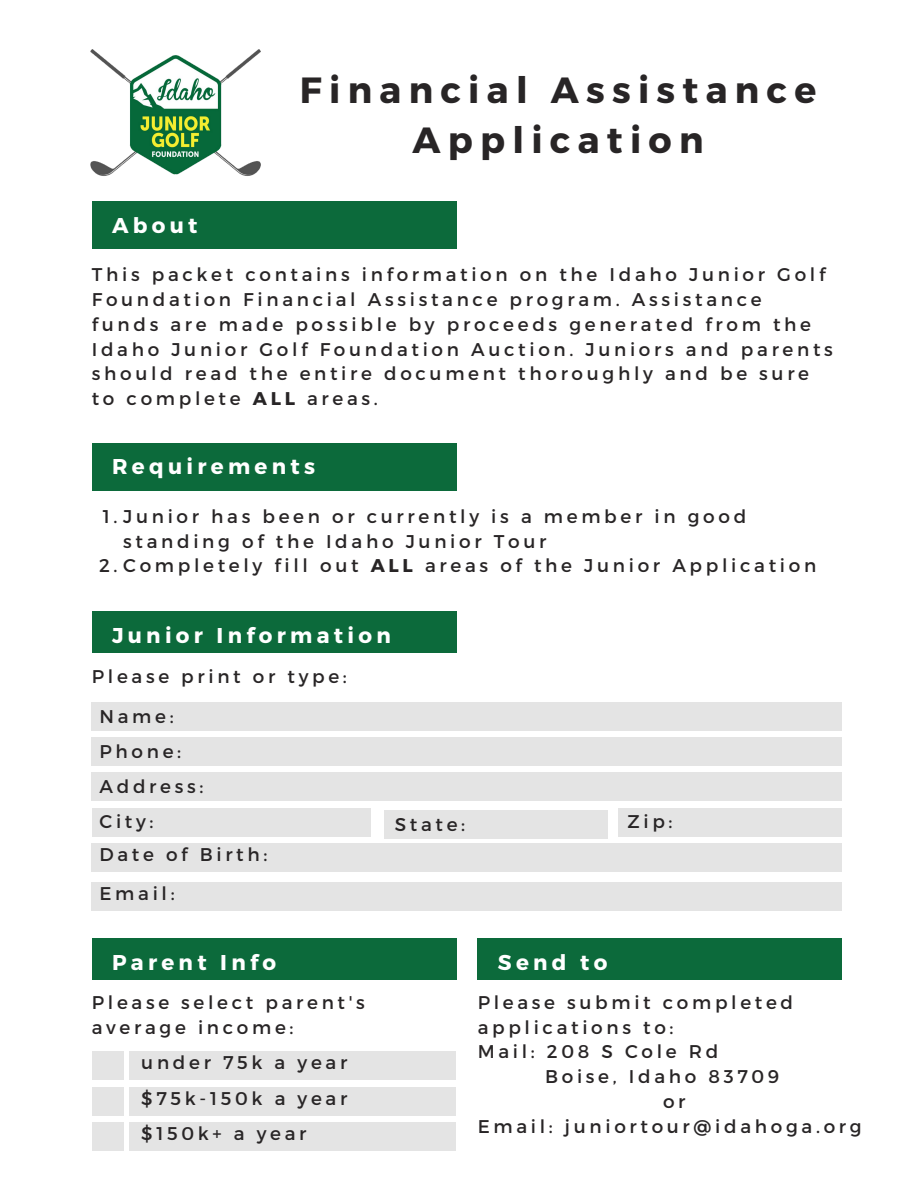
<style>
.page{position:relative;width:918px;height:1188px;background:#fff}
.page>*{position:absolute;margin:0;border:0;box-sizing:border-box;transform-origin:0 0}
.t1{font:700 36.45px/50.7px "Montserrat";letter-spacing:.2em;color:#282526;text-align:center}
.t2{font:700 21.45px "Montserrat";letter-spacing:.2em;color:#fff}
.t3{font:18.45px/24.8px "Montserrat";letter-spacing:.2em;color:#282526}
.s1{font-weight:700}
</style>
<div class="page">
<img style="left:90px;top:49px;width:171px;height:127px">
<div style="left:92px;top:201px;width:364px;height:48px;background:#0c6a3b"></div>
<div style="left:92px;top:443px;width:364px;height:47px;background:#0c6a3b"></div>
<div style="left:92px;top:612px;width:364px;height:41px;background:#0c6a3b"></div>
<div style="left:92px;top:702px;width:750px;height:28px;background:#e4e4e4"></div>
<div style="left:92px;top:738px;width:750px;height:28px;background:#e4e4e4"></div>
<div style="left:92px;top:773px;width:750px;height:28px;background:#e4e4e4"></div>
<div style="left:92px;top:808px;width:279px;height:28px;background:#e4e4e4"></div>
<div style="left:92px;top:843px;width:750px;height:29px;background:#e4e4e4"></div>
<div style="left:384px;top:811px;width:224px;height:28px;background:#e4e4e4"></div>
<div style="left:618px;top:808px;width:224px;height:28px;background:#e4e4e4"></div>
<div style="left:92px;top:882px;width:750px;height:29px;background:#e4e4e4"></div>
<div style="left:92px;top:939px;width:364px;height:41px;background:#0c6a3b"></div>
<div style="left:92px;top:1052px;width:31px;height:28px;background:#e4e4e4"></div>
<div style="left:130px;top:1052px;width:326px;height:28px;background:#e4e4e4"></div>
<div style="left:92px;top:1087px;width:31px;height:28px;background:#e4e4e4"></div>
<div style="left:130px;top:1087px;width:326px;height:28px;background:#e4e4e4"></div>
<div style="left:92px;top:1122px;width:31px;height:29px;background:#e4e4e4"></div>
<div style="left:130px;top:1122px;width:326px;height:29px;background:#e4e4e4"></div>
<div style="left:478px;top:939px;width:364px;height:41px;background:#0c6a3b"></div>
<p class="t2" style="left:112px;top:211px;width:87px">About</p>
<h1 class="t1" style="left:300px;top:63px;width:518px">Financial Assistance<br>Application</h1>
<p class="t3" style="left:92px;top:261px;width:743px">This packet contains information on the Idaho Junior Golf Foundation Financial Assistance program. Assistance<br>funds are made possible by proceeds generated from the Idaho Junior Golf Foundation Auction. Juniors and parents should read the entire document thoroughly and be sure to complete <span class="s1">ALL</span> areas.</p>
<p class="t2" style="left:112px;top:453px;width:205px">Requirements</p>
<p class="t3" style="left:103px;top:503px;width:645px">1.Junior has been or currently is a member in good</p>
<p class="t3" style="left:123px;top:528px;width:425px">standing of the Idaho Junior Tour</p>
<p class="t3" style="left:99px;top:552px;width:719px">2.Completely fill out <span class="s1">ALL</span> areas of the Junior Application</p>
<p class="t2" style="left:112px;top:621px;width:280px">Junior Information</p>
<p class="t3" style="left:100px;top:656px;width:249px;line-height:39.5px;text-indent:-8px">Please print or type:<br>Name:</p>
<p class="t3" style="left:100px;top:732px;width:105px;line-height:35.2px">Phone:<br>Address:<br>City:</p>
<p class="t3" style="left:395px;top:811px;width:72px">State:</p>
<p class="t3" style="left:628px;top:808px;width:46px">Zip:</p>
<p class="t3" style="left:100px;top:834px;width:169px;line-height:39px">Date of Birth:<br>Email:</p>
<p class="t2" style="left:112px;top:948px;width:166px">Parent Info</p>
<p class="t3" style="left:92px;top:989px;width:275px">Please select parent's average income:</p>
<p class="t3" style="left:141px;top:1044px;width:208px;line-height:35.2px;text-align:justify">under 75k a year $75k-150k a year $150k+ a year</p>
<p class="t2" style="left:498px;top:948px;width:111px">Send to</p>
<p class="t3" style="left:478px;top:989px;width:317px">Please submit completed applications to:<br>Mail: 208 S Cole Rd</p>
<p class="t3" style="left:545px;top:1063px;width:236px">Boise, Idaho 83709</p>
<p class="t3" style="left:663px;top:1088px;width:24px">or</p>
<p class="t3" style="left:478px;top:1113px;width:386px">Email: juniortour@idahoga.org</p>
</div>
